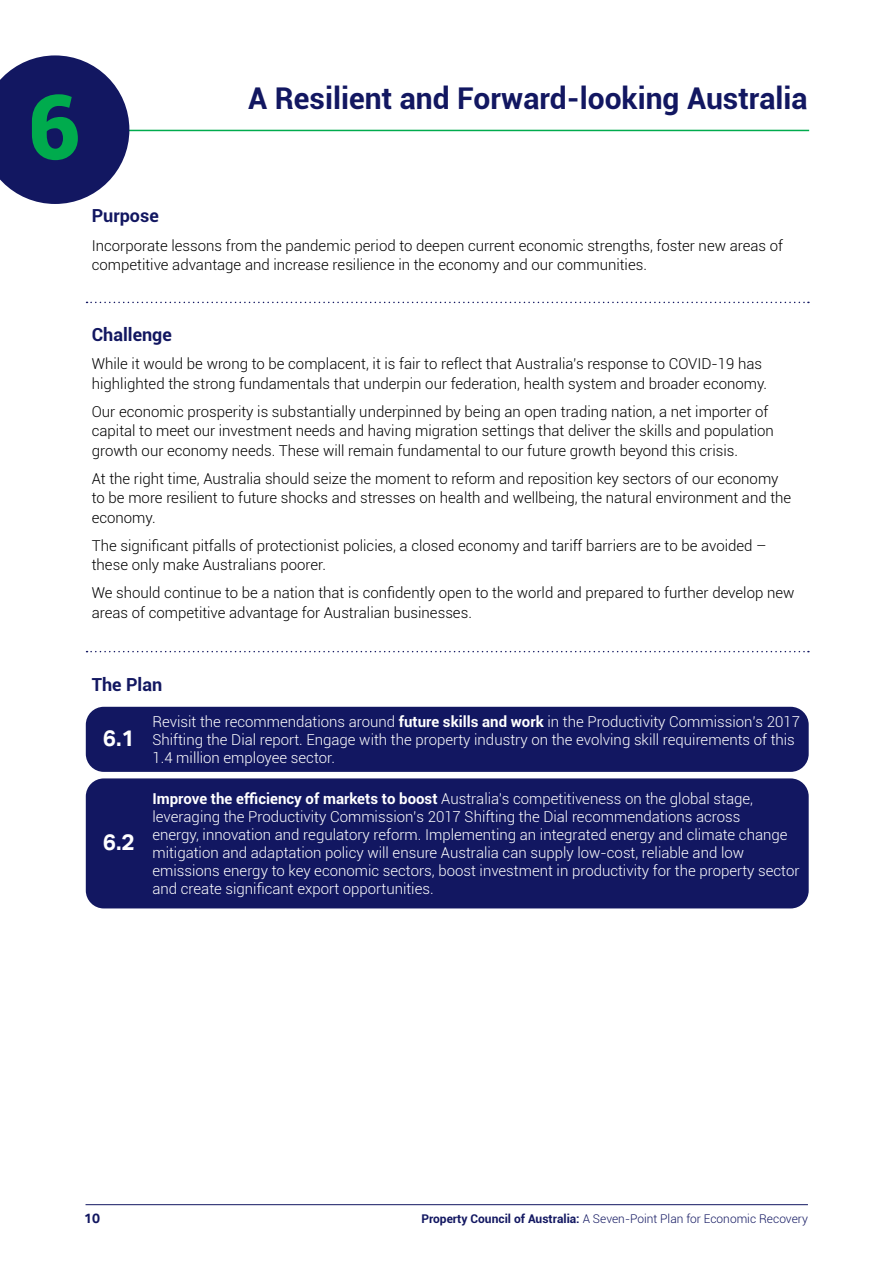
<style>
.page{position:relative;width:893px;height:1263px;background:#fff}
.page>*{position:absolute;margin:0;border:0;box-sizing:border-box;transform-origin:0 0}
.t1{font:900 90px "Roboto";color:#00ab4d}
.t2{font:700 30px "Roboto";color:#121761}
.t3{font:700 22.5px "Aktiv Grotesk";color:#fff}
.t4{font:700 18px "Roboto";color:#121761}
.t5{font:300 15px/19.5px "Roboto";color:#000}
.t6{font:300 15px/18px "Roboto";color:#fff}
.t7{font:700 13.5px "Aktiv Grotesk";color:#121761}
.t8{font:300 12px "Roboto";color:#121761}
.s1{font-weight:700}
</style>
<div class="page">
<hr style="left:86px;top:1204px;width:722px;height:1px;background:#121761">
<svg style="left:87px;top:302px;width:722px;height:1px"></svg>
<svg style="left:87px;top:651px;width:722px;height:1px"></svg>
<hr style="left:87px;top:130px;width:722px;height:1px;background:#00ab4d">
<div style="left:86px;top:707px;width:723px;height:65px;background:#121761;border-radius:18px"></div>
<div style="left:86px;top:778px;width:723px;height:130px;background:#121761;border-radius:18px"></div>
<svg style="left:0;top:55px;width:129px;height:149px"></svg>
<p class="t1" style="left:29px;top:63px;width:54px">6</p>
<p class="t2" style="left:248px;top:77px;width:561px">A Resilient and Forward-looking Australia</p>
<p class="t4" style="left:92px;top:203px;width:68px">Purpose</p>
<p class="t5" style="left:92px;top:235px;width:693px">Incorporate lessons from the pandemic period to deepen current economic strengths, foster new areas of competitive advantage and increase resilience in the economy and our communities.</p>
<p class="t4" style="left:92px;top:322px;width:82px">Challenge</p>
<p class="t5" style="left:92px;top:354px;width:677px">While it would be wrong to be complacent, it is fair to reflect that Australia’s response to COVID-19 has highlighted the strong fundamentals that underpin our federation, health system and broader economy.</p>
<p class="t5" style="left:92px;top:401px;width:684px">Our economic prosperity is substantially underpinned by being an open trading nation, a net importer of capital to meet our investment needs and having migration settings that deliver the skills and population growth our economy needs. These will remain fundamental to our future growth beyond this crisis.</p>
<p class="t5" style="left:92px;top:468px;width:701px">At the right time, Australia should seize the moment to reform and reposition key sectors of our economy to be more resilient to future shocks and stresses on health and wellbeing, the natural environment and the economy.</p>
<p class="t5" style="left:92px;top:535px;width:676px">The significant pitfalls of protectionist policies, a closed economy and tariff barriers are to be avoided – these only make Australians poorer.</p>
<p class="t5" style="left:92px;top:583px;width:704px">We should continue to be a nation that is confidently open to the world and prepared to further develop new areas of competitive advantage for Australian businesses.</p>
<p class="t4" style="left:92px;top:671px;width:72px">The Plan</p>
<p class="t3" style="left:103px;top:725px;width:34px">6.1</p>
<p class="t3" style="left:103px;top:829px;width:34px">6.2</p>
<p class="t6" style="left:152px;top:712px;width:649px">Revisit the recommendations around <span class="s1">future skills and work</span> in the Productivity Commission’s 2017<br>Shifting the Dial report. Engage with the property industry on the evolving skill requirements of this<br>1.4 million employee sector.</p>
<p class="t6" style="left:152px;top:789px;width:649px"><span class="s1">Improve the efficiency of markets to boost</span> Australia’s competitiveness on the global stage, leveraging the Productivity Commission’s 2017 Shifting the Dial recommendations across<br>energy, innovation and regulatory reform. Implementing an integrated energy and climate change mitigation and adaptation policy will ensure Australia can supply low-cost, reliable and low emissions energy to key economic sectors, boost investment in productivity for the property sector and create significant export opportunities.</p>
<p class="t7" style="left:84px;top:1210px;width:17px">10</p>
<p class="t8" style="left:421px;top:1210px;width:388px"><span class="s1">Property Council of Australia:</span> A Seven-Point Plan for Economic Recovery</p>
</div>
